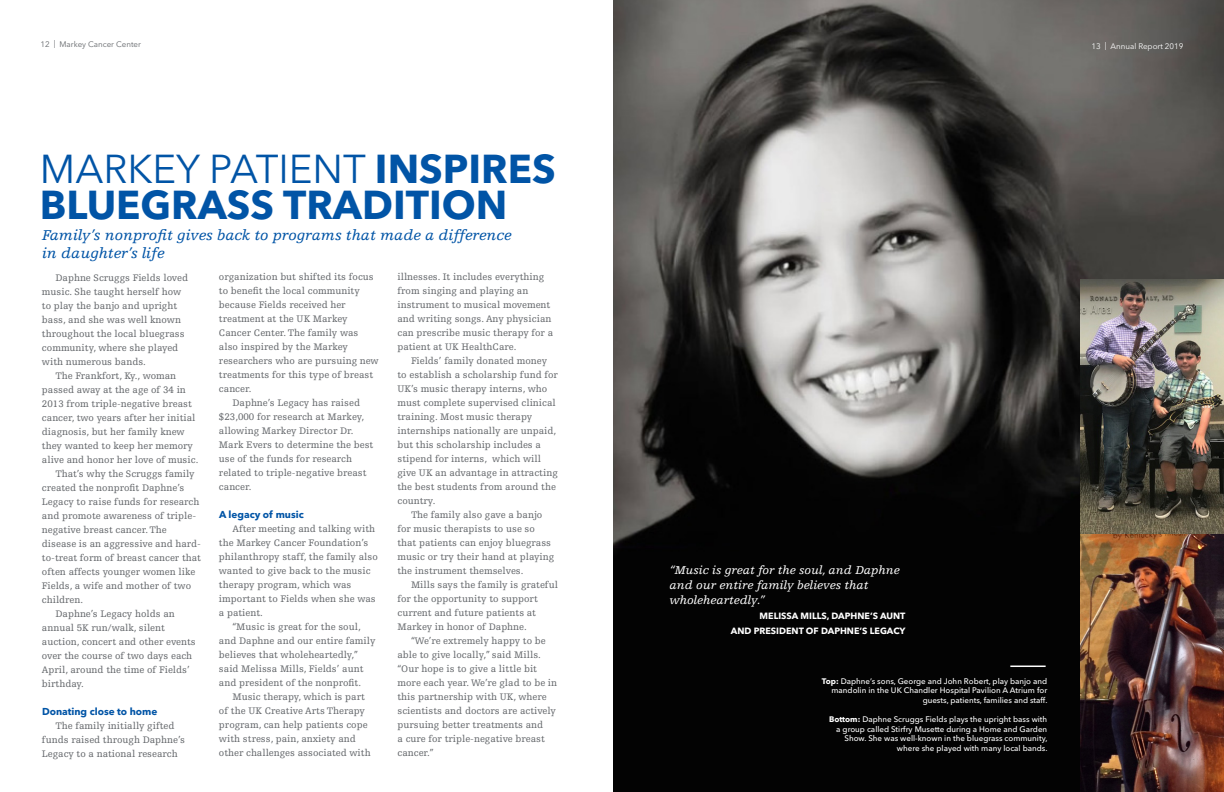
<style>
.page{position:relative;width:1224px;height:792px;background:#fff}
.page>*{position:absolute;margin:0;border:0;box-sizing:border-box;transform-origin:0 0}
.t1{font:700 40px/36px "Avenir Next LT Pro";color:#0154a6}
.t2{font:italic 15px/18px "Egyptienne FLT Std";color:#0154a6}
.t3{font:italic 12px/15px "Egyptienne FLT Std";color:#fff}
.t4{font:10px/14px "Egyptienne FLT Std";color:#63666a}
.t5{font:700 10px "Avenir Next LT Pro";color:#0154a6}
.t6{font:700 9px/15px "Avenir Next LT Pro";color:#fff;text-align:right}
.t7{font:500 8px/9.6px "Avenir Next LT Pro";color:#fff;text-align:right}
.t8{font:8px "Avenir Next LT Pro";color:#63666a}
.t9{font:8px "Avenir Next LT Pro";color:#fff}
.s1{font-weight:400}
.s2{font-weight:700}
</style>
<div class="page">
<img style="left:613px;top:0;width:611px;height:792px">
<hr style="left:1010px;top:666px;width:36px;height:1px;background:#fff">
<img style="left:1080px;top:279px;width:144px;height:513px">
<p class="t8" style="left:40px;top:40px;width:102px">12 | Markey Cancer Center</p>
<p class="t1" style="left:40px;top:151px;width:517px"><span class="s1">MARKEY PATIENT</span> INSPIRES<br>BLUEGRASS TRADITION</p>
<p class="t2" style="left:42px;top:226px;width:471px">Family’s nonprofit gives back to programs that made a difference in daughter’s life</p>
<p class="t4" style="left:42px;top:271px;width:148px;text-indent:14px">Daphne Scruggs Fields loved music. She taught herself how to play the banjo and upright bass, and she was well known throughout the local bluegrass community, where she played with numerous bands.</p>
<p class="t4" style="left:42px;top:369px;width:158px;text-indent:14px">The Frankfort, Ky., woman passed away at the age of 34 in<br>2013 from triple-negative breast cancer, two years after her initial diagnosis, but her family knew they wanted to keep her memory alive and honor her love of music.</p>
<p class="t4" style="left:42px;top:467px;width:161px;text-indent:14px">That’s why the Scruggs family created the nonprofit Daphne’s<br>Legacy to raise funds for research and promote awareness of triple&shy;negative breast cancer. The disease is an aggressive and hard&shy;to-treat form of breast cancer that often affects younger women like<br>Fields, a wife and mother of two children.</p>
<p class="t4" style="left:42px;top:607px;width:155px;text-indent:14px">Daphne’s Legacy holds an annual 5K run/walk, silent auction, concert and other events over the course of two days each<br>April, around the time of Fields’ birthday.</p>
<p class="t5" style="left:42px;top:706px;width:117px">Donating close to home</p>
<p class="t4" style="left:42px;top:719px;width:145px;text-indent:14px">The family initially gifted funds raised through Daphne’s<br>Legacy to a national research</p>
<p class="t4" style="left:219px;top:270px;width:161px">organization but shifted its focus to benefit the local community because Fields received her treatment at the UK Markey<br>Cancer Center. The family was also inspired by the Markey researchers who are pursuing new treatments for this type of breast cancer.</p>
<p class="t4" style="left:219px;top:396px;width:156px;text-indent:14px">Daphne’s Legacy has raised $23,000 for research at Markey, allowing Markey Director Dr.<br>Mark Evers to determine the best use of the funds for research related to triple-negative breast cancer.</p>
<p class="t5" style="left:219px;top:509px;width:86px">A legacy of music</p>
<p class="t4" style="left:219px;top:522px;width:160px;text-indent:14px">After meeting and talking with the Markey Cancer Foundation’s philanthropy staff, the family also wanted to give back to the music therapy program, which was important to Fields when she was a patient.</p>
<p class="t4" style="left:219px;top:620px;width:158px;text-indent:14px">“Music is great for the soul, and Daphne and our entire family believes that wholeheartedly,” said Melissa Mills, Fields’ aunt and president of the nonprofit.</p>
<p class="t4" style="left:219px;top:690px;width:153px;text-indent:14px">Music therapy, which is part of the UK Creative Arts Therapy program, can help patients cope with stress, pain, anxiety and other challenges associated with</p>
<p class="t4" style="left:398px;top:270px;width:157px">illnesses. It includes everything from singing and playing an instrument to musical movement and writing songs. Any physician can prescribe music therapy for a patient at UK HealthCare.</p>
<p class="t4" style="left:398px;top:354px;width:162px;text-indent:14px">Fields’ family donated money to establish a scholarship fund for<br>UK’s music therapy interns, who must complete supervised clinical training. Most music therapy internships nationally are unpaid, but this scholarship includes a stipend for interns, which will give UK an advantage in attracting the best students from around the country.</p>
<p class="t4" style="left:398px;top:508px;width:158px;text-indent:14px">The family also gave a banjo for music therapists to use so that patients can enjoy bluegrass music or try their hand at playing the instrument themselves.</p>
<p class="t4" style="left:398px;top:578px;width:162px;text-indent:14px">Mills says the family is grateful for the opportunity to support current and future patients at<br>Markey in honor of Daphne.</p>
<p class="t4" style="left:398px;top:634px;width:161px;text-indent:14px">“We’re extremely happy to be able to give locally,” said Mills. “Our hope is to give a little bit more each year. We’re glad to be in this partnership with UK, where scientists and doctors are actively pursuing better treatments and<br>a cure for triple-negative breast cancer.”</p>
<p class="t9" style="left:1092px;top:41px;width:93px">13 | Annual Report 2019</p>
<p class="t3" style="left:670px;top:563px;width:232px">“Music is great for the soul, and Daphne and our entire family believes that wholeheartedly.”</p>
<p class="t6" style="left:731px;top:608px;width:176px">MELISSA MILLS, DAPHNE’S AUNT<br>AND PRESIDENT OF DAPHNE’S LEGACY</p>
<p class="t7" style="left:822px;top:676px;width:227px"><span class="s2">Top:</span> Daphne’s sons, George and John Robert, play banjo and mandolin in the UK Chandler Hospital Pavilion A Atrium for guests, patients, families and staff.</p>
<p class="t7" style="left:829px;top:714px;width:220px"><span class="s2">Bottom:</span> Daphne Scruggs Fields plays the upright bass with a group called Stirfry Musette during a Home and Garden Show. She was well-known in the bluegrass community, where she played with many local bands.</p>
</div>
